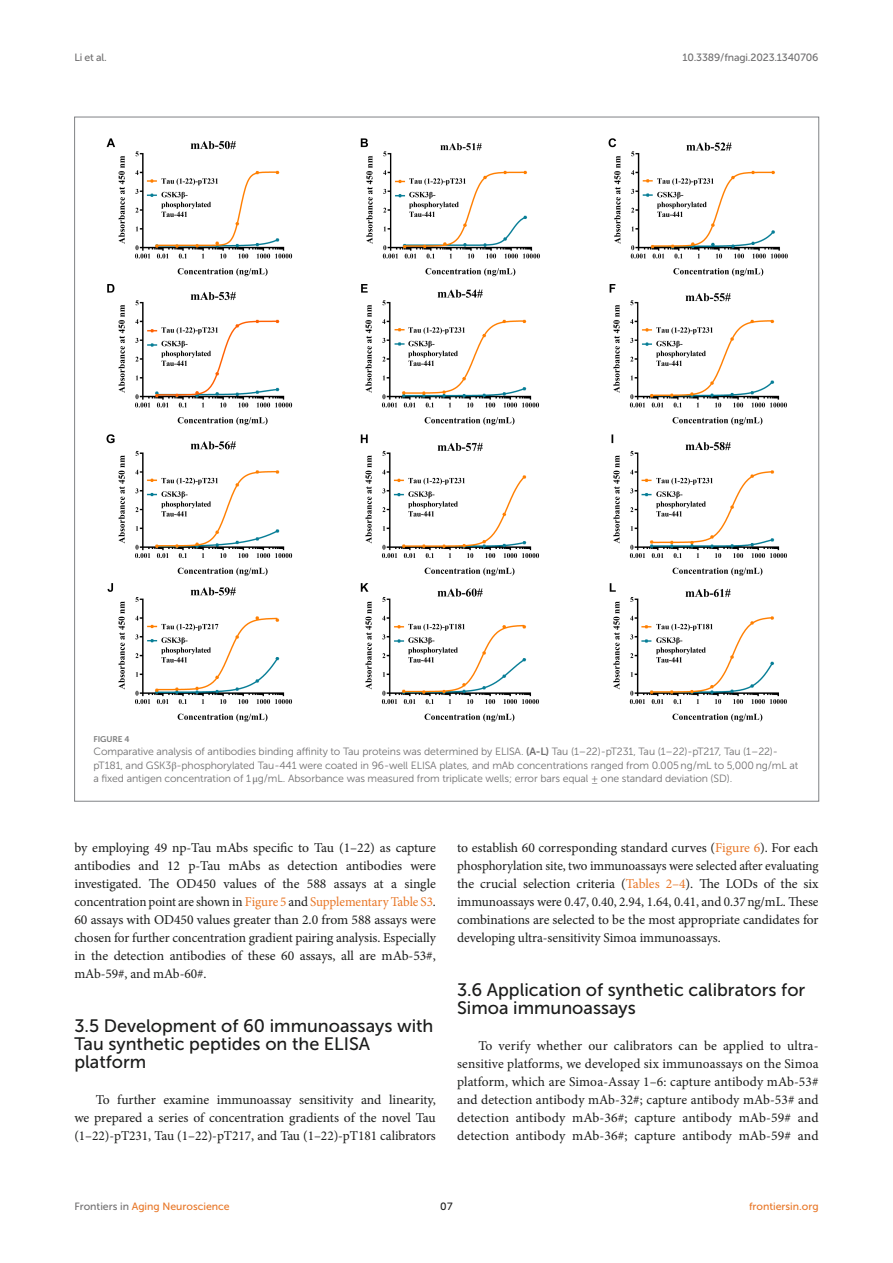
<style>
.page{position:relative;width:893px;height:1263px;background:#fff}
.page>*{position:absolute;margin:0;border:0;box-sizing:border-box;transform-origin:0 0}
.HEAD_2{font:18px/18px "Museo Sans 500";color:#1b1c1b}
.TEXT_FLUSH{font:13.5px/18px "Minion Pro";letter-spacing:-.005em;color:#1b1c1b;text-align:justify}
.FIG_LEG{font:10.5px/13.5px "Museo Sans 300";letter-spacing:-.01em;color:#706f70}
.t1{font:10.5px "Museo Sans 500";color:#e87626}
.t2{font:10.5px "Museo Sans 500";letter-spacing:-.015em;color:#706f70}
.t3{font:10.5px "Museo Sans 500";color:#1b1c1b}
.FIG_HD{font:8.25px "Museo Sans 700";letter-spacing:-.01em;color:#7e7f7f}
.s1{font-family:"Museo Sans 700"}
.s2{font-family:"STIX General"}
.s3{color:#e87626}
.s4{color:#706f70}
</style>
<div class="page">
<img style="left:106px;top:138px;width:682px;height:584px">
<p class="t2" style="left:74px;top:51px;width:34px">Li et al.</p>
<p class="t2" style="left:682px;top:51px;width:138px">10.3389/fnagi.2023.1340706</p>
<p class="FIG_HD" style="left:94px;top:734px;width:37px">FIGURE 4</p>
<p class="FIG_LEG" style="left:94px;top:745px;width:706px">Comparative analysis of antibodies binding affinity to Tau proteins was determined by ELISA. <span class="s1">(A-L)</span> Tau (1–22)-pT231, Tau (1–22)-pT217, Tau (1–22)- pT181, and GSK3<span class="s2">β</span>-phosphorylated Tau-441 were coated in 96-well ELISA plates, and mAb concentrations ranged from 0.005 ng/mL to 5,000 ng/mL at a fixed antigen concentration of 1 <span class="s2">μ</span>g/mL. Absorbance was measured from triplicate wells; error bars equal ± one standard deviation (SD).</p>
<p class="TEXT_FLUSH" style="left:74px;top:839px;width:363px">by employing 49 np-Tau mAbs specific to Tau (1–22) as capture antibodies and 12 p-Tau mAbs as detection antibodies were investigated. The OD450 values of the 588 assays at a single concentration point are shown in <span class="s3">Figure 5</span> and <span class="s3">Supplementary Table S3</span>.<br>60 assays with OD450 values greater than 2.0 from 588 assays were chosen for further concentration gradient pairing analysis. Especially in the detection antibodies of these 60 assays, all are mAb-53#, mAb-59#, and mAb-60#.</p>
<p class="HEAD_2" style="left:74px;top:1017px;width:361px">3.5 Development of 60 immunoassays with<br>Tau synthetic peptides on the ELISA platform</p>
<p class="TEXT_FLUSH" style="left:74px;top:1091px;width:363px;text-indent:21px">To further examine immunoassay sensitivity and linearity, we prepared a series of concentration gradients of the novel Tau (1–22)-pT231, Tau (1–22)-pT217, and Tau (1–22)-pT181 calibrators</p>
<p class="TEXT_FLUSH" style="left:457px;top:839px;width:363px">to establish 60 corresponding standard curves (<span class="s3">Figure 6</span>). For each phosphorylation site, two immunoassays were selected after evaluating the crucial selection criteria (<span class="s3">Tables 2–4</span>). The LODs of the six immunoassays were 0.47, 0.40, 2.94, 1.64, 0.41, and 0.37ng/mL. These combinations are selected to be the most appropriate candidates for developing ultra-sensitivity Simoa immunoassays.</p>
<p class="HEAD_2" style="left:457px;top:981px;width:350px">3.6 Application of synthetic calibrators for<br>Simoa immunoassays</p>
<p class="TEXT_FLUSH" style="left:457px;top:1037px;width:363px;text-indent:21px">To verify whether our calibrators can be applied to ultra&shy;sensitive platforms, we developed six immunoassays on the Simoa platform, which are Simoa-Assay 1–6: capture antibody mAb-53# and detection antibody mAb-32#; capture antibody mAb-53# and detection antibody mAb-36#; capture antibody mAb-59# and detection antibody mAb-36#; capture antibody mAb-59# and</p>
<p class="t1" style="left:74px;top:1200px;width:157px"><span class="s4">Frontiers in</span> Aging Neuroscience</p>
<p class="t3" style="left:440px;top:1200px;width:14px">07</p>
<p class="t1" style="left:749px;top:1200px;width:71px">frontiersin.org</p>
</div>
